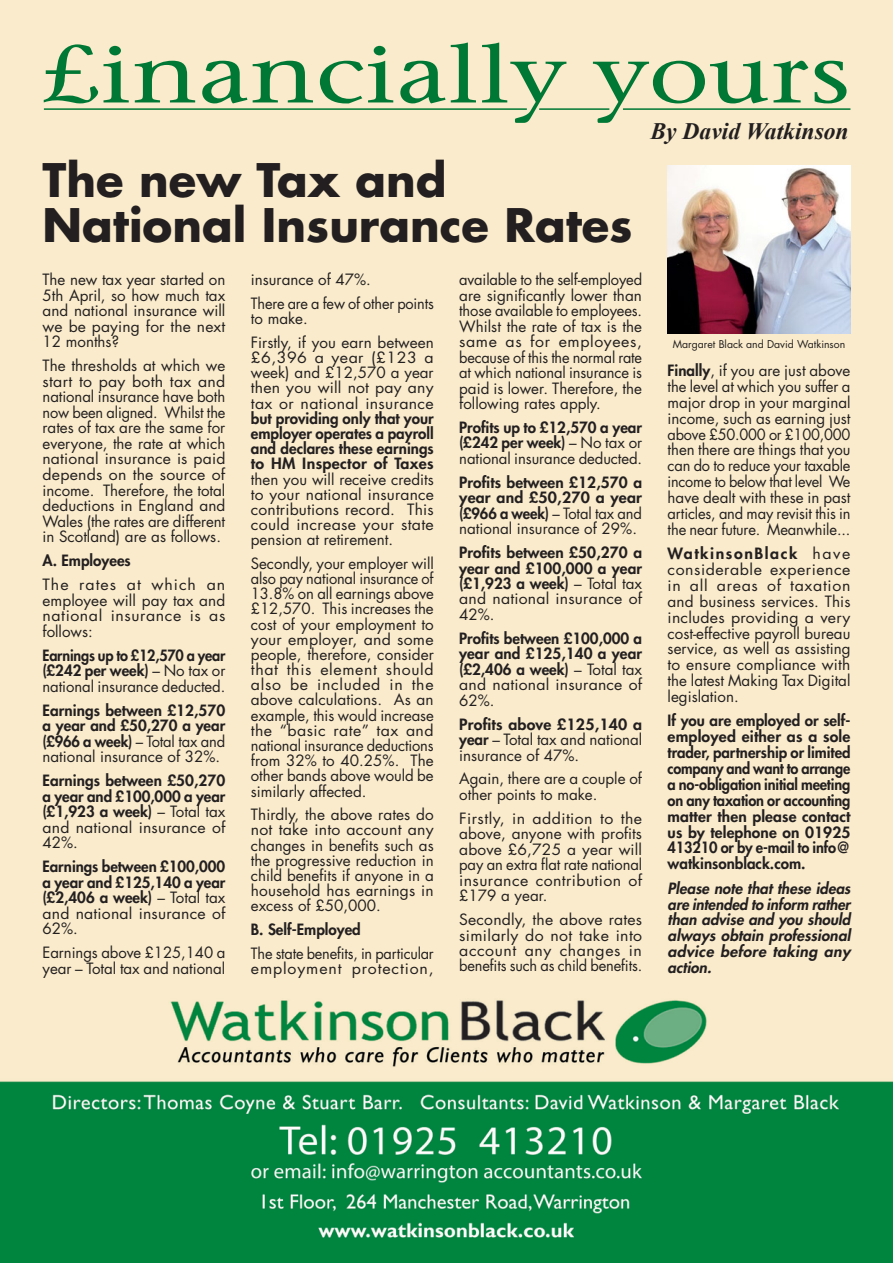
<style>
.page{position:relative;width:893px;height:1263px;background:#fff}
.page>*{position:absolute;margin:0;border:0;box-sizing:border-box;transform-origin:0 0}
.t1{font:500 81.6px "Stone Serif Std";color:#007835;scale:1.24 1}
.t2{font:700 45px/45px "Futura Std";color:#231f20}
.t3{font:italic 700 23.55px "Times New Roman";color:#231f20}
.t4{font:15.15px/15.5px "Futura Std";color:#231f20;text-align:justify}
.t5{font:800 15.15px/15.5px "Futura Std";color:#231f20;text-align:justify}
.t6{font:15.15px/15.9px "Futura Std";color:#231f20;text-align:justify;scale:1.05 1}
.t7{font:italic 800 15.15px/15.9px "Futura Std";letter-spacing:.005em;color:#231f20;text-align:justify}
.t8{font:15.15px/15.5px "Futura Std";color:#231f20;text-align:justify;scale:1.04 1}
.t9{font:800 15.15px/15.5px "Futura Std";color:#231f20;text-align:justify;scale:.95 1}
.t10{font:15.15px/15.1px "Futura Std";color:#231f20;scale:.96 1}
.t11{font:10.5px "Futura Std";color:#231f20}
.s1{font-weight:400}
.s2{font-weight:800}
</style>
<div class="page">
<img style="left:0;top:0;width:893px;height:1263px">
<hr style="left:44px;top:108px;width:483px;height:2px;background:#007835">
<hr style="left:539px;top:108px;width:70px;height:2px;background:#007835">
<hr style="left:623px;top:108px;width:227px;height:2px;background:#007835">
<img style="left:668px;top:165px;width:182px;height:169px">
<h1 class="t1" style="left:43px;top:26px;width:653px">£inancially yours</h1>
<h3 class="t3" style="left:650px;top:114px;width:200px">By David Watkinson</h3>
<h2 class="t2" style="left:43px;top:157px;width:591px">The new Tax and<br>National Insurance Rates</h2>
<p class="t4" style="left:43px;top:272px;width:184px">The new tax year started on 5th April, so how much tax and national insurance will we be paying for the next 12 months?</p>
<p class="t4" style="left:43px;top:358px;width:184px">The thresholds at which we start to pay both tax and national insurance have both now been aligned. Whilst the rates of tax are the same for everyone, the rate at which national insurance is paid depends on the source of income. Therefore, the total deductions in England and Wales (the rates are different in Scotland) are as follows.</p>
<p class="t5" style="left:43px;top:553px;width:90px">A. Employees</p>
<p class="t6" style="left:43px;top:577px;width:176px;line-height:15.5px">The rates at which an employee will pay tax and national insurance is as follows:</p>
<p class="t9" style="left:43px;top:647px;width:194px">Earnings up to £12,570 a year (£242 per week) <span class="s1">– No tax or national insurance deducted.</span></p>
<p class="t5" style="left:43px;top:702px;width:184px">Earnings between £12,570 a year and £50,270 a year (£966 a week) <span class="s1">– Total tax and national insurance of 32%.</span></p>
<p class="t5" style="left:43px;top:773px;width:184px">Earnings between £50,270 a year and £100,000 a year (£1,923 a week) <span class="s1">– Total tax and national insurance of 42%.</span></p>
<p class="t5" style="left:43px;top:859px;width:184px">Earnings between £100,000 a year and £125,140 a year (£2,406 a week) <span class="s1">– Total tax and national insurance of 62%.</span></p>
<p class="t4" style="left:43px;top:945px;width:184px">Earnings above £125,140 a year – Total tax and national</p>
<p class="t4" style="left:251px;top:268px;width:184px;line-height:23.7px">insurance of 47%.<br>There are a few of other points</p>
<p class="t4" style="left:251px;top:307px;width:184px;line-height:23.7px">to make.<br>Firstly, if you earn between</p>
<p class="t6" style="left:251px;top:350px;width:176px;line-height:15.1px">£6,396 a year (£123 a week) and £12,570 a year then you will not pay any tax or national insurance</p>
<p class="t5" style="left:251px;top:411px;width:184px">but providing only that your employer operates a payroll and declares these earnings to HM Inspector of Taxes</p>
<p class="t4" style="left:251px;top:471px;width:184px">then you will receive credits to your national insurance contributions record. This could increase your state pension at retirement.</p>
<p class="t4" style="left:251px;top:556px;width:184px">Secondly, your employer will also pay national insurance of 13.8% on all earnings above £12,570. This increases the cost of your employment to your employer, and some people, therefore, consider that this element should also be included in the above calculations. As an example, this would increase the “basic rate” tax and national insurance deductions from 32% to 40.25%. The other bands above would be similarly affected.</p>
<p class="t4" style="left:251px;top:807px;width:184px">Thirdly, the above rates do not take into account any changes in benefits such as the progressive reduction in child benefits if anyone in a household has earnings in excess of £50,000.</p>
<p class="t5" style="left:251px;top:922px;width:111px">B. Self-Employed</p>
<p class="t10" style="left:251px;top:946px;width:192px">The state benefits, in particular employment protection,</p>
<p class="t4" style="left:459px;top:272px;width:184px">available to the self-employed are significantly lower than those available to employees.<br>Whilst the rate of tax is the same as for employees, because of this the normal rate at which national insurance is paid is lower. Therefore, the following rates apply.</p>
<p class="t5" style="left:459px;top:420px;width:184px">Profits up to £12,570 a year (£242 per week) <span class="s1">– No tax or national insurance deducted.</span></p>
<p class="t5" style="left:459px;top:474px;width:184px">Profits between £12,570 a year and £50,270 a year (£966 a week) <span class="s1">– Total tax and national insurance of 29%.</span></p>
<p class="t5" style="left:459px;top:545px;width:184px">Profits between £50,270 a year and £100,000 a year (£1,923 a week) <span class="s1">– Total tax and national insurance of 42%.</span></p>
<p class="t5" style="left:459px;top:630px;width:184px">Profits between £100,000 a year and £125,140 a year (£2,406 a week) <span class="s1">– Total tax and national insurance of 62%.</span></p>
<p class="t4" style="left:459px;top:716px;width:184px"><span class="s2">Profits above £125,140 a year</span> – Total tax and national insurance of 47%.</p>
<p class="t4" style="left:459px;top:771px;width:184px">Again, there are a couple of other points to make.</p>
<p class="t6" style="left:459px;top:811px;width:176px;line-height:15.5px">Firstly, in addition to the above, anyone with profits above £6,725 a year will pay an extra flat rate national insurance contribution of £179 a year.</p>
<p class="t8" style="left:459px;top:912px;width:177px">Secondly, the above rates similarly do not take into account any changes in benefits such as child benefits.</p>
<p class="t11" style="left:673px;top:338px;width:174px">Margaret Black and David Watkinson</p>
<p class="t4" style="left:668px;top:363px;width:184px;line-height:15.9px"><span class="s2">Finally</span>, if you are just above the level at which you suffer a major drop in your marginal income, such as earning just above £50.000 or £100,000 then there are things that you can do to reduce your taxable income to below that level We have dealt with these in past articles, and may revisit this in the near future. Meanwhile...</p>
<p class="t6" style="left:668px;top:546px;width:176px"><span class="s2">WatkinsonBlack</span> have considerable experience in all areas of taxation and business services. This includes providing a very cost-effective payroll bureau service, as well as assisting to ensure compliance with the latest Making Tax Digital legislation.</p>
<p class="t5" style="left:668px;top:713px;width:184px;line-height:15.9px">If you are employed or self&shy;employed either as a sole trader, partnership or limited company and want to arrange a no-obligation initial meeting on any taxation or accounting matter then please contact us by telephone on 01925<br>413210 or by e-mail to info@ watkinsonblack.com.</p>
<p class="t7" style="left:668px;top:880px;width:184px">Please note that these ideas are intended to inform rather than advise and you should always obtain professional advice before taking any action.</p>
</div>
